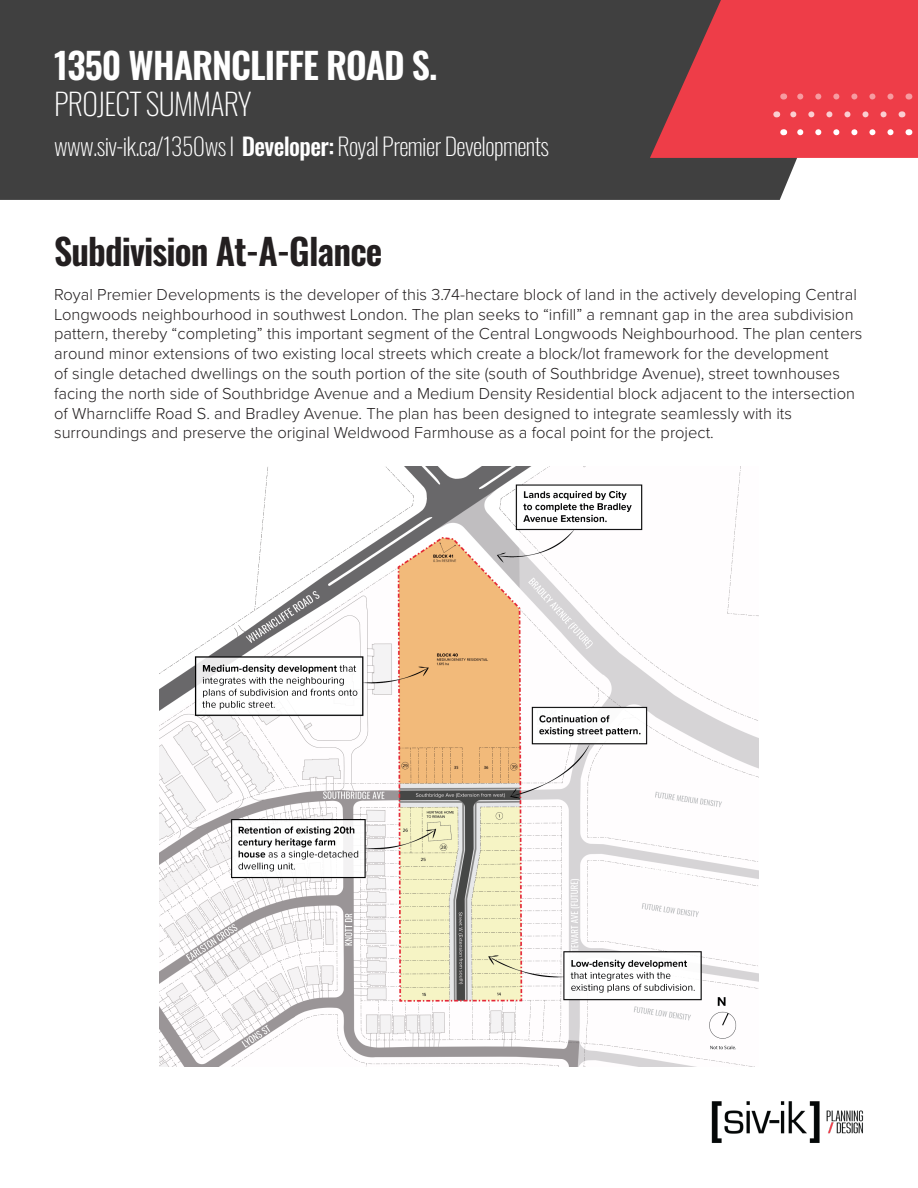
<style>
.page{position:relative;width:918px;height:1188px;background:#fff}
.page>*{position:absolute;margin:0;border:0;box-sizing:border-box;transform-origin:0 0}
.Header_2{font:600 36px "Oswald";letter-spacing:-.025em;color:#231f20}
.t1{font:600 36px "Oswald";letter-spacing:-.025em;color:#fff}
.Title_2{font:200 30px "Oswald";letter-spacing:-.025em;color:#fff}
.Web_Address{font:200 24px "Oswald";letter-spacing:-.025em;color:#fff}
.Body_Text{font:300 16.5px/19.8px "Proxima Nova";color:#231f20}
.s1{font-weight:500}
</style>
<div class="page">
<img style="left:711px;top:1101px;width:153px;height:42px">
<div style="left:0;top:0;width:797px;height:200px;background:#404040"></div>
<svg style="left:650px;top:0;width:268px;height:158px;background:#d63f49"></svg>
<img style="left:160px;top:467px;width:598px;height:600px">
<h1 class="t1" style="left:54px;top:46px;width:385px">1350 WHARNCLIFFE ROAD S.</h1>
<h1 class="Title_2" style="left:54px;top:77px;width:199px">PROJECT SUMMARY</h1>
<p class="Web_Address" style="left:54px;top:125px;width:496px">www.siv-ik.ca/1350ws I <span class="s1">Developer:</span> Royal Premier Developments</p>
<h2 class="Header_2" style="left:54px;top:233px;width:330px">Subdivision At-A-Glance</h2>
<p class="Body_Text" style="left:54px;top:283px;width:810px">Royal Premier Developments is the developer of this 3.74-hectare block of land in the actively developing Central Longwoods neighbourhood in southwest London. The plan seeks to “infill” a remnant gap in the area subdivision pattern, thereby “completing” this important segment of the Central Longwoods Neighbourhood. The plan centers around minor extensions of two existing local streets which create a block/lot framework for the development<br>of single detached dwellings on the south portion of the site (south of Southbridge Avenue), street townhouses facing the north side of Southbridge Avenue and a Medium Density Residential block adjacent to the intersection of Wharncliffe Road S. and Bradley Avenue. The plan has been designed to integrate seamlessly with its surroundings and preserve the original Weldwood Farmhouse as a focal point for the project.</p>
</div>
